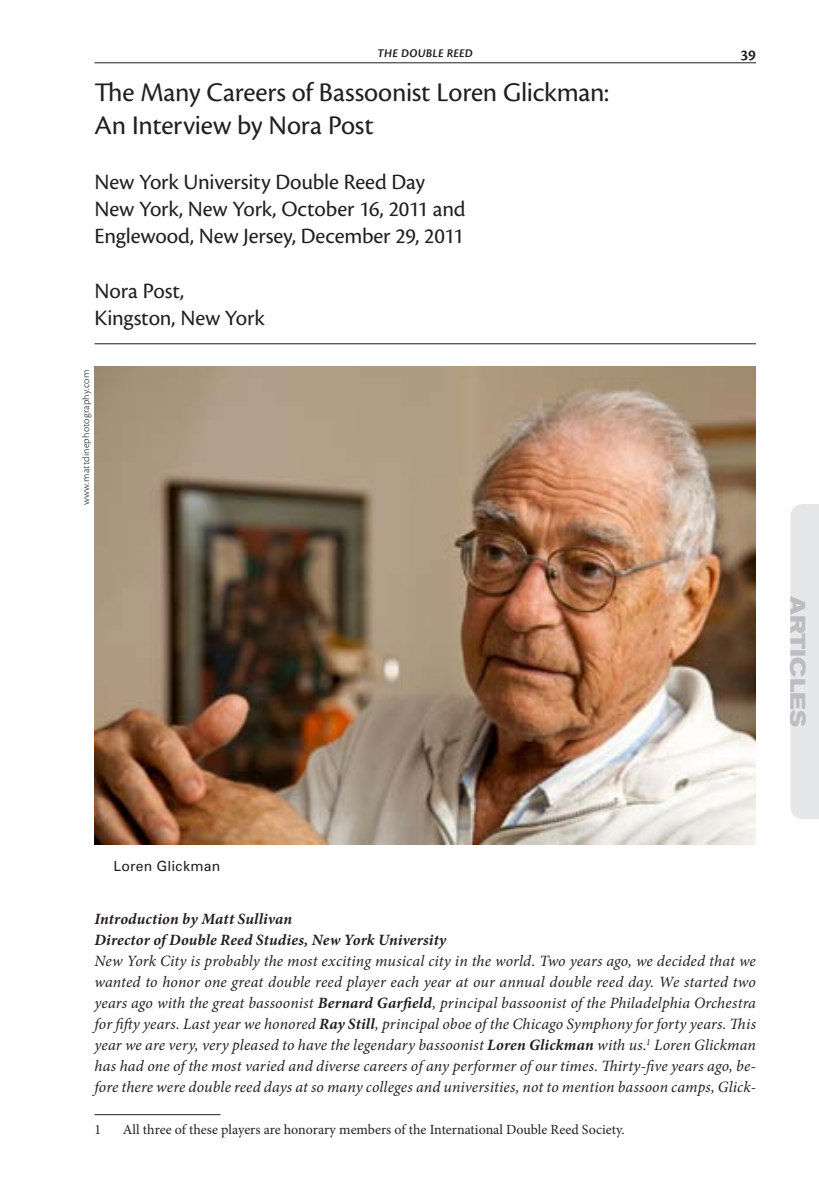
<style>
.page{position:relative;width:819px;height:1197px;background:#fff}
.page>*{position:absolute;margin:0;border:0;box-sizing:border-box;transform-origin:0 0}
.t1{font:28px/33.6px "Cronos Pro";letter-spacing:-.01em;color:#231f20}
.t2{font:22.75px/27.3px "Cronos Pro";letter-spacing:-.01em;color:#231f20}
.t3{font:700 expanded 21px "Akzidenz Grotesk BE";color:#bcbdc0}
.t4{font:italic 15.75px/21px "Minion Pro";letter-spacing:.01em;color:#231f20;text-align:justify}
.t5{font:italic 700 15.75px/21px "Minion Pro";letter-spacing:.01em;color:#231f20}
.t6{font:15.75px "Cronos Pro Semibold Capt";color:#231f20}
.t7{font:14px "Minion Pro";color:#231f20}
.t8{font:14px "Univers";letter-spacing:.015em;color:#231f20}
.t9{font:12.25px "Cronos Pro Semibold Capt It";letter-spacing:.01em;color:#231f20}
.t10{font:10.5px "Cronos Pro Lt Capt";letter-spacing:.015em;color:#231f20}
.s1{font-weight:700}
</style>
<div class="page">
<hr style="left:94px;top:63px;width:662px;height:1px;background:#231f20">
<div style="left:790px;top:504px;width:29px;height:315px;background:#e6e7e9"></div>
<hr style="left:94px;top:343px;width:662px;height:1px;background:#231f20">
<hr style="left:94px;top:1114px;width:126px;height:1px;background:#231f20">
<img style="left:95px;top:367px;width:661px;height:478px">
<p class="t9" style="left:377px;top:46px;width:96px">THE DOUBLE REED</p>
<p class="t6" style="left:740px;top:46px;width:17px">39</p>
<h1 class="t1" style="left:94px;top:75px;width:516px">The Many Careers of Bassoonist Loren Glickman:<br>An Interview by Nora Post</h1>
<h2 class="t2" style="left:94px;top:168px;width:373px">New York University Double Reed Day<br>New York, New York, October 16, 2011 and<br>Englewood, New Jersey, December 29, 2011</h2>
<h2 class="t2" style="left:94px;top:277px;width:172px">Nora Post,<br>Kingston, New York</h2>
<p class="t10" style="left:80px;top:505px;width:137px;rotate:-90deg">www.mattdinephotography.com</p>
<h3 class="t3" style="left:810px;top:596px;width:133px;rotate:90deg">Articles</h3>
<p class="t8" style="left:113px;top:858px;width:108px">Loren Glickman</p>
<p class="t5" style="left:94px;top:908px;width:353px">Introduction by Matt Sullivan<br>Director of Double Reed Studies, New York University</p>
<p class="t4" style="left:94px;top:950px;width:663px">New York City is probably the most exciting musical city in the world. Two years ago, we decided that we wanted to honor one great double reed player each year at our annual double reed day. We started two years ago with the great bassoonist <span class="s1">Bernard Garfield</span>, principal bassoonist of the Philadelphia Orchestra for fifty years. Last year we honored <span class="s1">Ray Still</span>, principal oboe of the Chicago Symphony for forty years. This year we are very, very pleased to have the legendary bassoonist <span class="s1">Loren Glickman</span> with us.<sup>1</sup> Loren Glickman has had one of the most varied and diverse careers of any performer of our times. Thirty-five years ago, be&shy;fore there were double reed days at so many colleges and universities, not to mention bassoon camps, Glick-</p>
<p class="t7" style="left:94px;top:1120px;width:8px">1</p>
<p class="t7" style="left:123px;top:1120px;width:503px">All three of these players are honorary members of the International Double Reed Society.</p>
</div>
